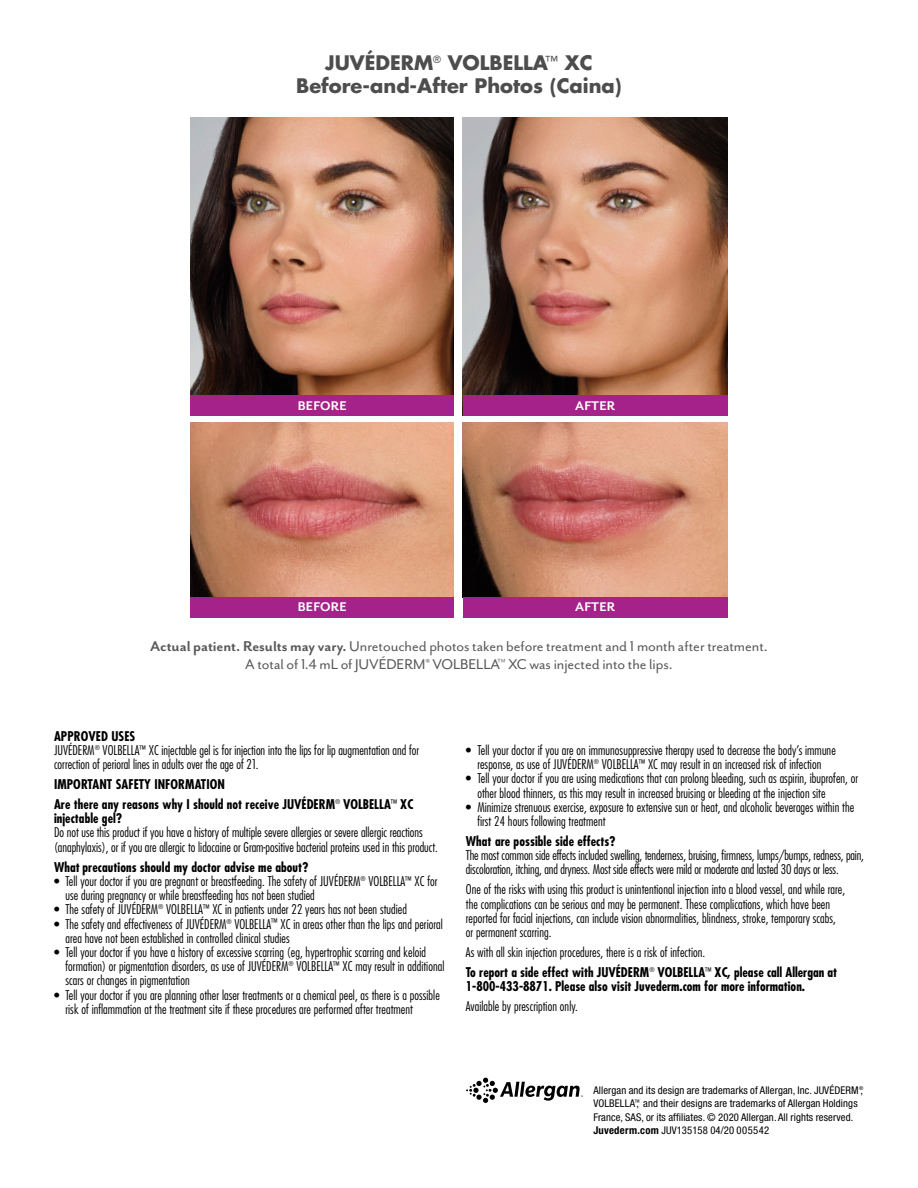
<style>
.page{position:relative;width:918px;height:1188px;background:#fff}
.page>*{position:absolute;margin:0;border:0;box-sizing:border-box;transform-origin:0 0}
.t1{font:700 19.5px/22.5px "Futura Std";color:#4d4d4e;text-align:center}
.t2{font:16.35px/18.3px "Mr Eaves San OT";letter-spacing:-.005em;color:#57595b;text-align:center}
.t3{font:700 14.55px "Mr Eaves San OT";letter-spacing:.01em;color:#fff}
.VLMA_ISI_Bullets{font:300 condensed 13.05px/14.2px "Futura Std";letter-spacing:.005em;color:#000}
.VLMA_ISI_Body{font:300 condensed 13.05px/14.2px "Futura Std";letter-spacing:.005em;color:#000}
.VLMA_ISI_Heads{font:300 condensed 13.05px/14.2px "Futura Std";color:#000}
.VLMA_ISI_Body-2{font:700 condensed 13.05px/14.2px "Futura Std";color:#000}
.VLMA_ISI_Heads-2{font:700 condensed 13.05px "Futura Std";letter-spacing:.005em;color:#000}
.t4{font:condensed 10.65px/13.5px "Helvetica Neue LT Std";letter-spacing:.01em;color:#000}
.s1{font-weight:700}
</style>
<div class="page">
<img style="left:463px;top:118px;width:265px;height:277px">
<img style="left:191px;top:118px;width:263px;height:277px">
<img style="left:191px;top:422px;width:263px;height:175px">
<img style="left:463px;top:422px;width:265px;height:175px">
<div style="left:463px;top:395px;width:265px;height:20px;background:#a6228b"></div>
<div style="left:191px;top:395px;width:263px;height:20px;background:#a6228b"></div>
<div style="left:463px;top:597px;width:265px;height:20px;background:#a6228b"></div>
<div style="left:191px;top:597px;width:263px;height:20px;background:#a6228b"></div>
<svg style="left:466px;top:1078px;width:117px;height:25px"></svg>
<p class="t1" style="left:296px;top:51px;width:327px">JUVÉDERM<sup>®</sup> VOLBELLA<sup>™</sup> XC<br>Before-and-After Photos (Caina)</p>
<p class="t3" style="left:298px;top:397px;width:50px">BEFORE</p>
<p class="t3" style="left:575px;top:397px;width:42px">AFTER</p>
<p class="t3" style="left:298px;top:599px;width:50px">BEFORE</p>
<p class="t3" style="left:575px;top:599px;width:42px">AFTER</p>
<p class="t2" style="left:150px;top:637px;width:619px"><span class="s1">Actual patient. Results may vary.</span> Unretouched photos taken before treatment and 1 month after treatment.<br>A total of 1.4 mL of JUVÉDERM<sup>®</sup> VOLBELLA<sup>™</sup> XC was injected into the lips.</p>
<p class="VLMA_ISI_Heads" style="left:54px;top:729px;width:367px"><span class="s1">APPROVED USES<br></span>JUVÉDERM<sup>®</sup> VOLBELLA<sup>™</sup> XC injectable gel is for injection into the lips for lip augmentation and for correction of perioral lines in adults over the age of 21.</p>
<p class="VLMA_ISI_Heads-2" style="left:54px;top:776px;width:172px">IMPORTANT SAFETY INFORMATION</p>
<p class="VLMA_ISI_Heads" style="left:54px;top:797px;width:385px"><span class="s1">Are there any reasons why I should not receive JUVÉDERM</span><sup>®</sup> <span class="s1">VOLBELLA</span><sup>™</sup> <span class="s1">XC injectable gel?<br></span>Do not use this product if you have a history of multiple severe allergies or severe allergic reactions (anaphylaxis), or if you are allergic to lidocaine or Gram-positive bacterial proteins used in this product.</p>
<p class="VLMA_ISI_Heads-2" style="left:54px;top:859px;width:256px">What precautions should my doctor advise me about?</p>
<p class="VLMA_ISI_Bullets" style="left:65px;top:874px;width:374px;text-indent:-11px">• Tell your doctor if you are pregnant or breastfeeding. The safety of JUVÉDERM<sup>®</sup> VOLBELLA<sup>™</sup> XC for use during pregnancy or while breastfeeding has not been studied</p>
<p class="VLMA_ISI_Bullets" style="left:54px;top:902px;width:355px">• The safety of JUVÉDERM<sup>®</sup> VOLBELLA<sup>™</sup> XC in patients under 22 years has not been studied</p>
<p class="VLMA_ISI_Bullets" style="left:65px;top:917px;width:379px;text-indent:-11px">• The safety and effectiveness of JUVÉDERM<sup>®</sup> VOLBELLA<sup>™</sup> XC in areas other than the lips and perioral area have not been established in controlled clinical studies</p>
<p class="VLMA_ISI_Bullets" style="left:65px;top:945px;width:380px;text-indent:-11px">• Tell your doctor if you have a history of excessive scarring (eg, hypertrophic scarring and keloid formation) or pigmentation disorders, as use of JUVÉDERM<sup>®</sup> VOLBELLA<sup>™</sup> XC may result in additional scars or changes in pigmentation</p>
<p class="VLMA_ISI_Bullets" style="left:65px;top:988px;width:376px;text-indent:-11px">• Tell your doctor if you are planning other laser treatments or a chemical peel, as there is a possible risk of inflammation at the treatment site if these procedures are performed after treatment</p>
<p class="VLMA_ISI_Bullets" style="left:466px;top:743px;width:371px;text-align:center">• Tell your doctor if you are on immunosuppressive therapy used to decrease the body’s immune response, as use of JUVÉDERM<sup>®</sup> VOLBELLA<sup>™</sup> XC may result in an increased risk of infection</p>
<p class="VLMA_ISI_Bullets" style="left:477px;top:771px;width:382px;text-indent:-11px">• Tell your doctor if you are using medications that can prolong bleeding, such as aspirin, ibuprofen, or other blood thinners, as this may result in increased bruising or bleeding at the injection site</p>
<p class="VLMA_ISI_Bullets" style="left:477px;top:800px;width:378px;text-indent:-11px">• Minimize strenuous exercise, exposure to extensive sun or heat, and alcoholic beverages within the first 24 hours following treatment</p>
<p class="VLMA_ISI_Heads-2" style="left:466px;top:833px;width:151px">What are possible side effects?</p>
<p class="VLMA_ISI_Body" style="left:466px;top:848px;width:400px">The most common side effects included swelling, tenderness, bruising, firmness, lumps/bumps, redness, pain, discoloration, itching, and dryness. Most side effects were mild or moderate and lasted 30 days or less.</p>
<p class="VLMA_ISI_Body" style="left:466px;top:882px;width:381px">One of the risks with using this product is unintentional injection into a blood vessel, and while rare, the complications can be serious and may be permanent. These complications, which have been reported for facial injections, can include vision abnormalities, blindness, stroke, temporary scabs, or permanent scarring.</p>
<p class="VLMA_ISI_Body" style="left:466px;top:945px;width:241px">As with all skin injection procedures, there is a risk of infection.</p>
<p class="VLMA_ISI_Body-2" style="left:466px;top:965px;width:373px">To report a side effect with JUVÉDERM<sup>®</sup> VOLBELLA<sup>™</sup> XC, please call Allergan at<br>1-800-433-8871. Please also visit Juvederm.com for more information.</p>
<p class="VLMA_ISI_Body" style="left:466px;top:999px;width:113px">Available by prescription only.</p>
<p class="t4" style="left:593px;top:1083px;width:272px">Allergan and its design are trademarks of Allergan, Inc. JUVÉDERM<sup>®</sup>, VOLBELLA<sup>™</sup>, and their designs are trademarks of Allergan Holdings France, SAS, or its affiliates. © 2020 Allergan. All rights reserved.<br><span class="s1">Juvederm.com</span> JUV135158 04/20 005542</p>
</div>
